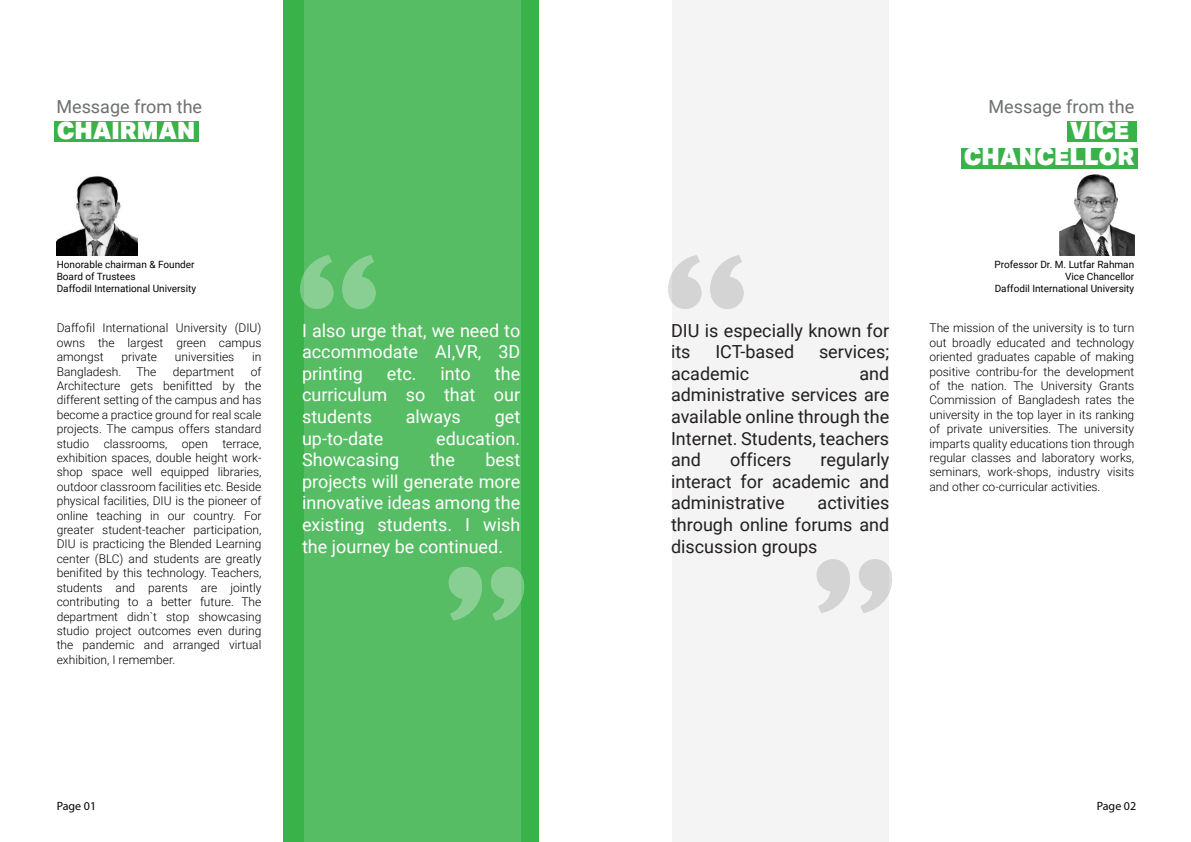
<style>
.page{position:relative;width:1191px;height:842px;background:#fff}
.page>*{position:absolute;margin:0;border:0;box-sizing:border-box;transform-origin:0 0}
.t1{font:900 24px/26.6px "Aktiv Grotesk";color:#fff;text-align:right}
.t2{font:18px/21.6px "Roboto";color:#231f20;text-align:justify}
.t3{font:18px/21.6px "Roboto";color:#fff;text-align:justify}
.t4{font:18px "Roboto";color:#6d6f71}
.t5{font:300 12px/14.4px "Roboto";color:#000;text-align:justify}
.t6{font:12px "Myriad Pro";color:#000}
.t7{font:10px/12px "Roboto";color:#000}
</style>
<div class="page">
<div style="left:1067px;top:121px;width:70px;height:21px;background:#39b24a"></div>
<div style="left:961px;top:148px;width:176px;height:20px;background:#39b24a"></div>
<div style="left:54px;top:121px;width:144px;height:21px;background:#39b24a"></div>
<div style="left:283px;top:0;width:256px;height:842px;background:#39b24a"></div>
<div style="left:304px;top:0;width:216px;height:842px;background:#56bd64"></div>
<div style="left:672px;top:0;width:216px;height:842px;background:#f4f4f4"></div>
<img style="left:56px;top:176px;width:81px;height:79px">
<svg style="left:300px;top:255px;width:34px;height:54px"></svg>
<svg style="left:342px;top:255px;width:34px;height:54px"></svg>
<svg style="left:491px;top:567px;width:33px;height:53px"></svg>
<svg style="left:449px;top:567px;width:33px;height:53px"></svg>
<svg style="left:668px;top:255px;width:34px;height:54px"></svg>
<svg style="left:710px;top:255px;width:33px;height:54px"></svg>
<svg style="left:859px;top:559px;width:33px;height:54px"></svg>
<svg style="left:816px;top:559px;width:34px;height:54px"></svg>
<img style="left:1059px;top:172px;width:75px;height:83px">
<h2 class="t4" style="left:56px;top:94px;width:147px">Message from the</h2>
<h1 class="t1" style="left:57px;top:116px;width:140px">CHAIRMAN</h1>
<h2 class="t4" style="left:988px;top:94px;width:147px">Message from the</h2>
<h1 class="t1" style="left:963px;top:116px;width:172px">VICE<br>CHANCELLOR</h1>
<p class="t7" style="left:57px;top:258px;width:141px">Honorable chairman &amp; Founder<br>Board of Trustees<br>Daffodil International University</p>
<p class="t7" style="left:994px;top:258px;width:141px;text-align:right">Professor Dr. M. Lutfar Rahman<br>Vice Chancellor<br>Daffodil International University</p>
<p class="t5" style="left:57px;top:321px;width:206px">Daffofil International University (DIU) owns the largest green campus amongst</p>
<p class="t5" style="left:121px;top:349px;width:37px">private</p>
<p class="t5" style="left:175px;top:349px;width:61px">universities</p>
<p class="t5" style="left:252px;top:349px;width:11px">in</p>
<p class="t5" style="left:57px;top:364px;width:206px;text-indent:194px">of Architecture gets benifitted by the different setting of the campus and has become a practice ground for real scale projects. The campus offers standard studio classrooms, open terrace, exhibition spaces, double height work&shy;shop space well equipped libraries, outdoor classroom facilities etc. Beside physical facilities, DIU is the pioneer of online teaching in our country. For greater student-teacher participation, DIU is practicing the Blended Learning center (BLC) and students are greatly benifited by this technology. Teachers, students and parents are jointly contributing to a better future. The department didn`t stop showcasing studio project outcomes even during the pandemic and arranged virtual exhibition, I remember.</p>
<p class="t5" style="left:57px;top:364px;width:66px">Bangladesh.</p>
<p class="t5" style="left:136px;top:364px;width:21px">The</p>
<p class="t5" style="left:173px;top:364px;width:63px">department</p>
<h2 class="t3" style="left:302px;top:319px;width:220px">I also urge that, we need to accommodate AI,VR, 3D printing</h2>
<h2 class="t3" style="left:302px;top:362px;width:220px;text-indent:193px">the curriculum so that our students</h2>
<h2 class="t3" style="left:387px;top:362px;width:31px">etc.</h2>
<h2 class="t3" style="left:440px;top:362px;width:32px">into</h2>
<h2 class="t3" style="left:406px;top:405px;width:57px">always</h2>
<h2 class="t3" style="left:495px;top:405px;width:27px">get</h2>
<h2 class="t3" style="left:302px;top:427px;width:83px">up-to-date</h2>
<h2 class="t3" style="left:436px;top:427px;width:86px">education.</h2>
<h2 class="t3" style="left:302px;top:448px;width:99px">Showcasing</h2>
<h2 class="t3" style="left:430px;top:448px;width:27px">the</h2>
<h2 class="t3" style="left:302px;top:448px;width:220px;text-indent:183px">best projects will generate more innovative ideas among the existing students. I wish the journey be continued.</h2>
<h2 class="t2" style="left:671px;top:319px;width:220px">DIU is especially known for its</h2>
<h2 class="t2" style="left:715px;top:340px;width:80px">ICT-based</h2>
<h2 class="t2" style="left:819px;top:340px;width:72px">services;</h2>
<h2 class="t2" style="left:671px;top:362px;width:80px">academic</h2>
<h2 class="t2" style="left:671px;top:362px;width:220px;text-indent:188px">and administrative services are available online through the Internet. Students, teachers and</h2>
<h2 class="t2" style="left:730px;top:448px;width:63px">officers</h2>
<h2 class="t2" style="left:671px;top:448px;width:220px;text-indent:150px">regularly interact for academic and administrative</h2>
<h2 class="t2" style="left:671px;top:491px;width:220px;text-indent:147px">activities through online forums and discussion groups</h2>
<p class="t5" style="left:929px;top:321px;width:206px">The mission of the university is to turn out broadly educated and technology oriented graduates capable of making positive contribu-for the development of the nation. The University Grants Commission of Bangladesh rates the university in the top layer in its ranking of private universities. The university imparts quality educations tion through regular classes and laboratory works, seminars, work-shops, industry visits and other co-curricular activities.</p>
<p class="t6" style="left:57px;top:799px;width:41px">Page 01</p>
<p class="t6" style="left:1096px;top:799px;width:41px">Page 02</p>
</div>
